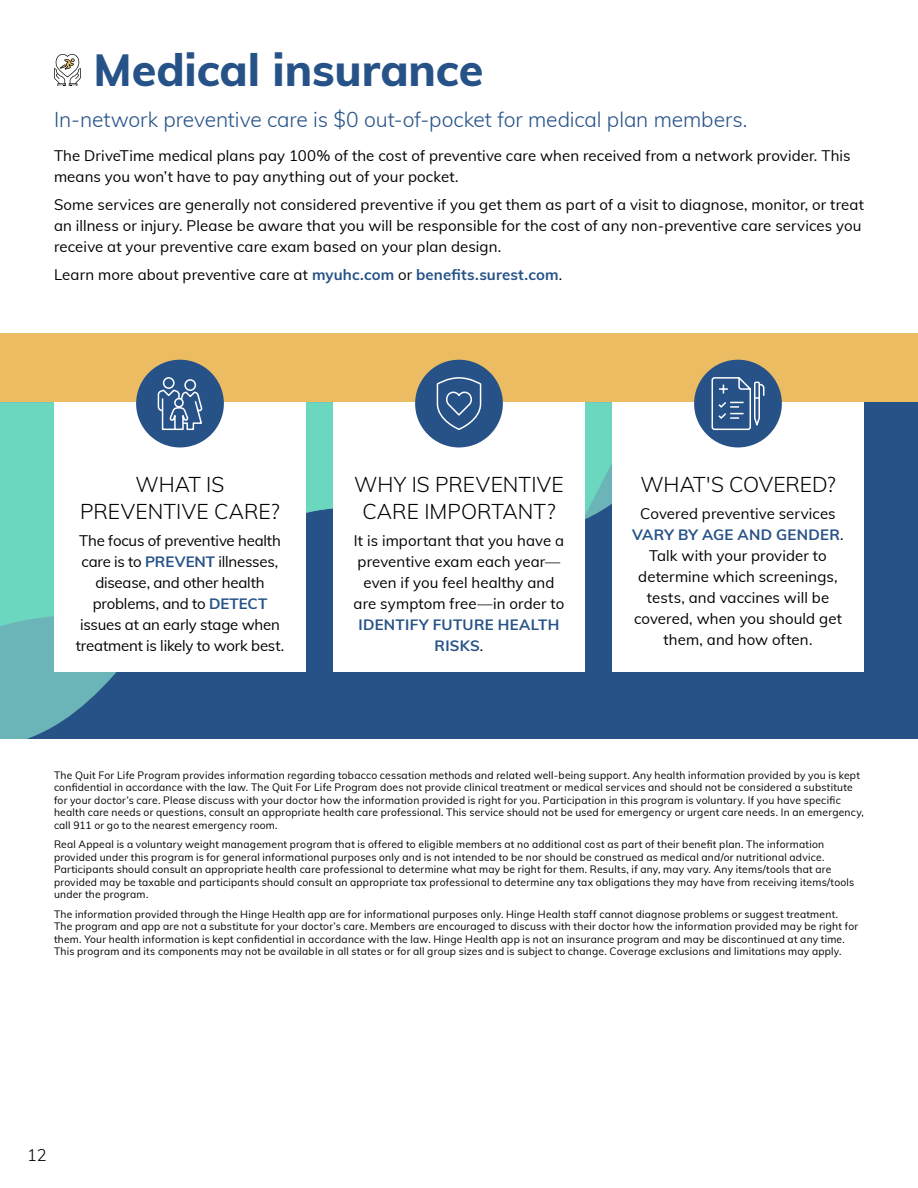
<style>
.page{position:relative;width:918px;height:1188px;background:#fff}
.page>*{position:absolute;margin:0;border:0;box-sizing:border-box;transform-origin:0 0}
.t1{font:800 45px "Muli";letter-spacing:-.005em;color:#265287}
.t2{font:300 21px/27px "Muli";letter-spacing:.005em;color:#000;text-align:center}
.t3{font:300 21px "Muli";letter-spacing:-.005em;color:#265287}
.t4{font:300 16.5px "Muli";color:#000}
.t5{font:15px/21px "Muli";letter-spacing:.005em;color:#000}
.t6{font:15px/21px "Muli";letter-spacing:-.015em;color:#000;text-align:center}
.t7{font:10.5px/12.6px "Muli";letter-spacing:.02em;color:#000}
.s1{font-weight:700;color:#265287}
</style>
<div class="page">
<svg style="left:54px;top:54px;width:27px;height:32px"></svg>
<div style="left:0;top:402px;width:918px;height:337px;background:#265287"></div>
<svg style="left:0;top:626px;width:117px;height:113px;fill:#6bb4b7"></svg>
<svg style="left:0;top:402px;width:612px;height:224px;fill:#6bd7bf"></svg>
<div style="left:54px;top:402px;width:252px;height:270px;background:#fff"></div>
<div style="left:612px;top:402px;width:252px;height:270px;background:#fff"></div>
<div style="left:333px;top:402px;width:252px;height:270px;background:#fff"></div>
<div style="left:0;top:334px;width:918px;height:68px;background:#ecbc62"></div>
<div style="left:415px;top:360px;width:88px;height:87px;background:#265287;border-radius:50%"></div>
<svg style="left:436px;top:377px;width:46px;height:53px"></svg>
<div style="left:136px;top:360px;width:88px;height:87px;background:#265287;border-radius:50%"></div>
<svg style="left:157px;top:377px;width:46px;height:54px"></svg>
<div style="left:694px;top:360px;width:88px;height:87px;background:#265287;border-radius:50%"></div>
<svg style="left:711px;top:377px;width:54px;height:54px"></svg>
<h1 class="t1" style="left:93px;top:37px;width:391px">Medical insurance</h1>
<p class="t3" style="left:54px;top:104px;width:695px">In-network preventive care is $0 out-of-pocket for medical plan members.</p>
<p class="t5" style="left:54px;top:144px;width:798px">The DriveTime medical plans pay 100% of the cost of preventive care when received from a network provider. This means you won’t have to pay anything out of your pocket.</p>
<p class="t5" style="left:54px;top:193px;width:812px">Some services are generally not considered preventive if you get them as part of a visit to diagnose, monitor, or treat an illness or injury. Please be aware that you will be responsible for the cost of any non-preventive care services you receive at your preventive care exam based on your plan design.</p>
<p class="t5" style="left:54px;top:263px;width:510px">Learn more about preventive care at <span class="s1">myuhc.com</span> or <span class="s1">benefits.surest.com</span>.</p>
<h3 class="t2" style="left:80px;top:470px;width:201px">WHAT IS<br>PREVENTIVE CARE?</h3>
<p class="t6" style="left:76px;top:530px;width:210px">The focus of preventive health care is to <span class="s1">PREVENT</span> illnesses, disease, and other health problems, and to <span class="s1">DETECT </span>issues at an early stage when treatment is likely to work best.</p>
<h3 class="t2" style="left:354px;top:470px;width:211px">WHY IS PREVENTIVE<br>CARE IMPORTANT?</h3>
<p class="t5" style="left:354px;top:530px;width:212px;text-align:center">It is important that you have a preventive exam each year— even if you feel healthy and are symptom free—in order to<br><span class="s1">IDENTIFY FUTURE HEALTH<br>RISKS</span>.</p>
<h3 class="t2" style="left:640px;top:470px;width:197px">WHAT'S COVERED?</h3>
<p class="t5" style="left:632px;top:503px;width:213px;text-align:center">Covered preventive services<br><span class="s1">VARY BY AGE AND GENDER</span>.<br>Talk with your provider to determine which screenings, tests, and vaccines will be covered, when you should get them, and how often.</p>
<p class="t7" style="left:54px;top:768px;width:812px">The Quit For Life Program provides information regarding tobacco cessation methods and related well-being support. Any health information provided by you is kept confidential in accordance with the law. The Quit For Life Program does not provide clinical treatment or medical services and should not be considered a substitute for your doctor’s care. Please discuss with your doctor how the information provided is right for you. Participation in this program is voluntary. If you have specific health care needs or questions, consult an appropriate health care professional. This service should not be used for emergency or urgent care needs. In an emergency, call 911 or go to the nearest emergency room.</p>
<p class="t7" style="left:54px;top:837px;width:802px">Real Appeal is a voluntary weight management program that is offered to eligible members at no additional cost as part of their benefit plan. The information provided under this program is for general informational purposes only and is not intended to be nor should be construed as medical and/or nutritional advice.<br>Participants should consult an appropriate health care professional to determine what may be right for them. Results, if any, may vary. Any items/tools that are provided may be taxable and participants should consult an appropriate tax professional to determine any tax obligations they may have from receiving items/tools under the program.</p>
<p class="t7" style="left:54px;top:907px;width:806px">The information provided through the Hinge Health app are for informational purposes only. Hinge Health staff cannot diagnose problems or suggest treatment.<br>The program and app are not a substitute for your doctor’s care. Members are encouraged to discuss with their doctor how the information provided may be right for them. Your health information is kept confidential in accordance with the law. Hinge Health app is not an insurance program and may be discontinued at any time.<br>This program and its components may not be available in all states or for all group sizes and is subject to change. Coverage exclusions and limitations may apply.</p>
<h3 class="t4" style="left:27px;top:1143px;width:21px">12</h3>
</div>
